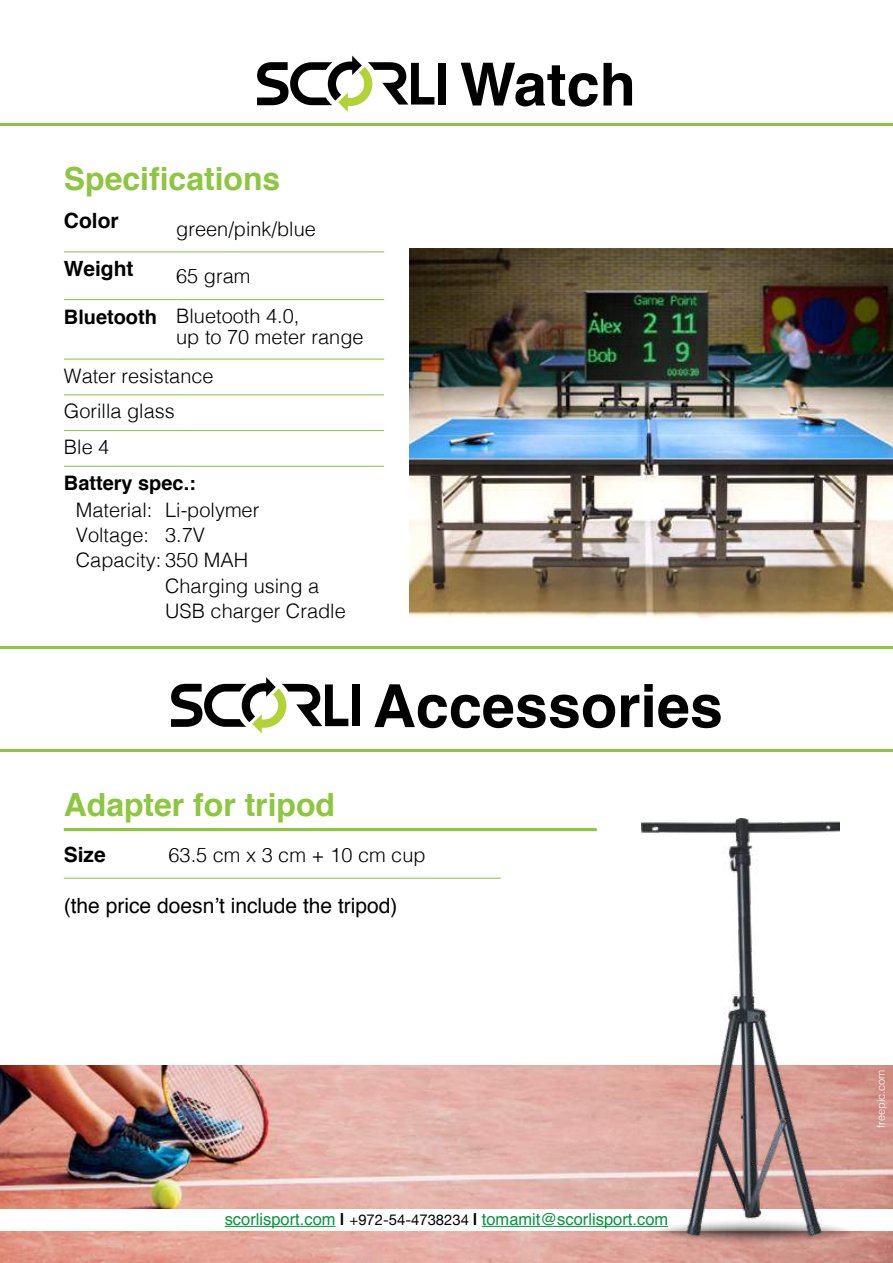
<style>
.page{position:relative;width:893px;height:1263px;background:#fff}
.page>*{position:absolute;margin:0;border:0;box-sizing:border-box;transform-origin:0 0}
.t1{font:700 59.4px "Helvetica";color:#000}
.t2{font:700 31.95px "Helvetica";color:#8dc63f}
.t3{font:21px "Helvetica";color:#000}
.t4{font:700 21px "Helvetica";color:#000}
.t5{font:300 19.95px/38.5px "Helvetica";color:#000}
.t6{font:700 19.95px "Helvetica";color:#000}
.t7{font:16.5px "Helvetica";color:#03953f}
.t8{font:300 10.95px "Helvetica";color:#fff}
.s1{font-weight:700;color:#000}
.s2{font-family:"Helvetica Neue";font-size:14.85px;color:#000}
</style>
<div class="page">
<img style="left:409px;top:249px;width:484px;height:369px">
<img style="left:0;top:1065px;width:893px;height:198px">
<hr style="left:64px;top:299px;width:112px;height:1px;background:#8dc63f">
<hr style="left:176px;top:299px;width:208px;height:1px;background:#8dc63f">
<hr style="left:64px;top:359px;width:112px;height:1px;background:#8dc63f">
<hr style="left:176px;top:359px;width:208px;height:1px;background:#8dc63f">
<hr style="left:64px;top:394px;width:112px;height:1px;background:#8dc63f">
<hr style="left:176px;top:394px;width:208px;height:1px;background:#8dc63f">
<hr style="left:64px;top:430px;width:112px;height:1px;background:#8dc63f">
<hr style="left:176px;top:430px;width:208px;height:1px;background:#8dc63f">
<hr style="left:64px;top:466px;width:112px;height:1px;background:#8dc63f">
<hr style="left:176px;top:466px;width:208px;height:1px;background:#8dc63f">
<hr style="left:64px;top:251px;width:112px;height:1px;background:#8dc63f">
<hr style="left:176px;top:251px;width:208px;height:1px;background:#8dc63f">
<hr style="left:0;top:646px;width:893px;height:3px;background:#8dc63f">
<div style="left:438px;top:63px;width:8px;height:42px;background:#000"></div>
<svg style="left:257px;top:56px;width:177px;height:56px"></svg>
<hr style="left:0;top:123px;width:893px;height:3px;background:#8dc63f">
<hr style="left:64px;top:878px;width:105px;height:1px;background:#8dc63f">
<hr style="left:169px;top:878px;width:332px;height:1px;background:#8dc63f">
<hr style="left:64px;top:828px;width:533px;height:3px;background:#8dc63f">
<hr style="left:0;top:749px;width:893px;height:3px;background:#8dc63f">
<div style="left:352px;top:684px;width:7px;height:42px;background:#000"></div>
<svg style="left:171px;top:677px;width:177px;height:56px"></svg>
<div style="left:0;top:1209px;width:893px;height:22px;background:#fff"></div>
<svg style="left:651px;top:1218px;width:203px;height:27px"></svg>
<hr style="left:225px;top:1226px;width:111px;height:1px;background:#03953f">
<hr style="left:482px;top:1226px;width:186px;height:1px;background:#03953f">
<img style="left:642px;top:818px;width:197px;height:424px">
<h2 class="t2" style="left:64px;top:153px;width:218px">Specifications</h2>
<p class="t5" style="left:176px;top:208px;width:141px">green/pink/blue</p>
<p class="t4" style="left:64px;top:204px;width:56px">Color</p>
<p class="t4" style="left:64px;top:252px;width:71px">Weight</p>
<p class="t5" style="left:176px;top:255px;width:76px">65 gram</p>
<p class="t5" style="left:176px;top:295px;width:125px">Bluetooth 4.0,</p>
<p class="t6" style="left:64px;top:301px;width:95px">Bluetooth</p>
<p class="t5" style="left:64px;top:316px;width:301px;text-indent:112px">up to 70 meter range<br>Water resistance</p>
<p class="t5" style="left:64px;top:392px;width:112px;line-height:35.7px">Gorilla glass<br>Ble 4</p>
<p class="t6" style="left:64px;top:467px;width:133px">Battery spec.:</p>
<p class="t5" style="left:165px;top:489px;width:96px">Li-polymer</p>
<p class="t5" style="left:76px;top:489px;width:78px">Material:</p>
<p class="t5" style="left:76px;top:514px;width:75px">Voltage:</p>
<p class="t5" style="left:76px;top:540px;width:174px">Capacity: 350 MAH</p>
<p class="t5" style="left:165px;top:565px;width:156px">Charging using a</p>
<p class="t5" style="left:165px;top:590px;width:182px">USB charger Cradle</p>
<p class="t5" style="left:165px;top:514px;width:41px">3.7V</p>
<h1 class="t1" style="left:460px;top:37px;width:178px">Watch</h1>
<h1 class="t1" style="left:373px;top:658px;width:352px">Accessories</h1>
<h2 class="t2" style="left:64px;top:779px;width:273px">Adapter for tripod</h2>
<p class="t5" style="left:169px;top:834px;width:259px">63.5 cm 3x cm + 10 cm cup</p>
<p class="t4" style="left:64px;top:838px;width:44px">Size</p>
<p class="t3" style="left:64px;top:890px;width:335px">(the price doesn t’ include the tripod(</p>
<p class="t7" style="left:225px;top:1206px;width:445px">scorlisport.com <span class="s1">|</span> <span class="s2">+972-54-4738234</span> <span class="s1">|</span> tomamit@scorlisport.com</p>
<p class="t8" style="left:872px;top:1128px;width:60px;rotate:-90deg">freepic.com</p>
</div>
